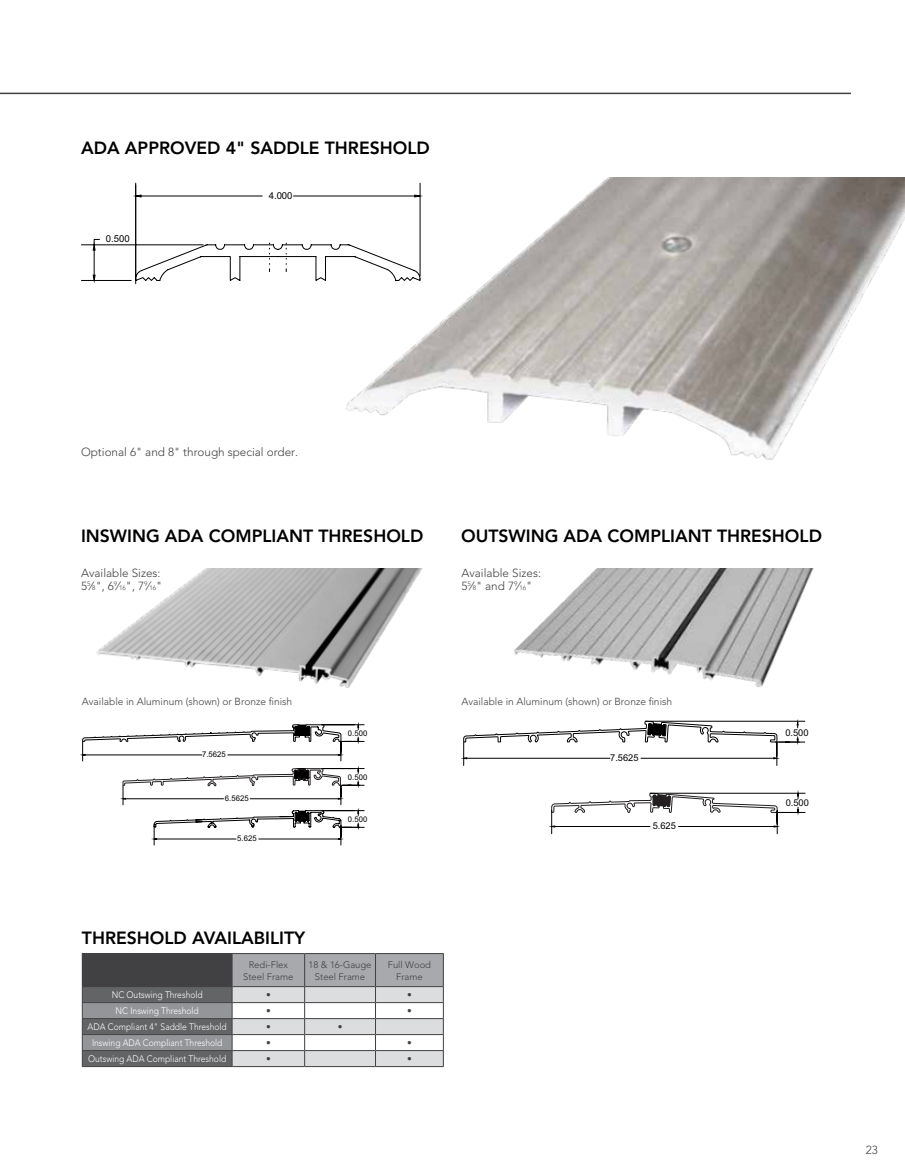
<style>
.page{position:relative;width:905px;height:1175px;background:#fff}
.page>*{position:absolute;margin:0;border:0;box-sizing:border-box;transform-origin:0 0}
.t1{font:800 17.55px "Avenir LT Std";color:#000}
.t2{font:300 11.7px/13.2px "Avenir LT Std";color:#414042}
.t3{font:300 10.2px "Avenir LT Std";color:#414042}
.t4{font:9.6px "Arial";color:#000}
.t5{font:300 9.45px "Avenir LT Std";color:#fff;scale:.9 1}
.t6{font:300 9.45px/11.7px "Avenir LT Std";color:#414042;text-align:center}
.t7{font:9.3px "Arial";color:#000}
.t8{font:7.8px "Arial";color:#000}
.s1{font-size:6.45px}
</style>
<div class="page">
<img style="left:346px;top:178px;width:558px;height:282px">
<img style="left:96px;top:568px;width:327px;height:120px">
<svg style="left:154px;top:810px;width:210px;height:35px"></svg>
<svg style="left:82px;top:724px;width:282px;height:80px"></svg>
<svg style="left:81px;top:182px;width:340px;height:102px"></svg>
<img style="left:514px;top:568px;width:300px;height:119px">
<svg style="left:551px;top:790px;width:254px;height:45px"></svg>
<svg style="left:463px;top:720px;width:341px;height:45px"></svg>
<hr style="left:82px;top:1066px;width:150px;height:1px;background:#414042">
<svg style="left:82px;top:953px;width:362px;height:113px;background:#a0a1a3"></svg>
<hr style="left:232px;top:1066px;width:72px;height:1px;background:#414042">
<hr style="left:304px;top:1066px;width:71px;height:1px;background:#414042">
<hr style="left:375px;top:1066px;width:69px;height:1px;background:#414042">
<hr style="left:0;top:93px;width:850px;height:1px;background:#414042">
<h1 class="t1" style="left:81px;top:137px;width:350px">ADA APPROVED 4" SADDLE THRESHOLD</h1>
<p class="t4" style="left:106px;top:232px;width:25px">0.500</p>
<p class="t4" style="left:269px;top:189px;width:25px">4.000</p>
<p class="t2" style="left:81px;top:445px;width:219px">Optional 6" and 8" through special order.</p>
<h1 class="t1" style="left:81px;top:525px;width:344px">INSWING ADA COMPLIANT THRESHOLD</h1>
<p class="t2" style="left:81px;top:566px;width:83px">Available Sizes:<br>5<sup>5</sup>⁄<span class="s1">8</span>", 6<sup>9</sup>⁄<span class="s1">16</span>", 7<sup>9</sup>⁄<span class="s1">16</span>"</p>
<h1 class="t1" style="left:461px;top:525px;width:362px">OUTSWING ADA COMPLIANT THRESHOLD</h1>
<p class="t2" style="left:461px;top:566px;width:81px">Available Sizes:<br>5<sup>5</sup>⁄<span class="s1">8</span>" and 7<sup>9</sup>⁄<span class="s1">16</span>"</p>
<p class="t3" style="left:82px;top:695px;width:212px">Available in Aluminum (shown) or Bronze finish</p>
<p class="t8" style="left:202px;top:749px;width:25px">7.5625</p>
<p class="t8" style="left:225px;top:793px;width:25px">6.5625</p>
<p class="t8" style="left:237px;top:833px;width:21px">5.625</p>
<p class="t8" style="left:348px;top:728px;width:21px">0.500</p>
<p class="t8" style="left:348px;top:772px;width:21px">0.500</p>
<p class="t8" style="left:348px;top:814px;width:21px">0.500</p>
<p class="t3" style="left:461px;top:695px;width:212px">Available in Aluminum (shown) or Bronze finish</p>
<p class="t7" style="left:610px;top:751px;width:30px">7.5625</p>
<p class="t7" style="left:652px;top:820px;width:25px">5.625</p>
<h1 class="t1" style="left:82px;top:927px;width:225px">THRESHOLD AVAILABILITY</h1>
<p class="t6" style="left:243px;top:958px;width:52px">Redi-Flex<br>Steel Frame</p>
<p class="t6" style="left:308px;top:958px;width:64px">18 &amp; 16-Gauge<br>Steel Frame</p>
<p class="t6" style="left:388px;top:958px;width:45px">Full Wood<br>Frame</p>
<p class="t5" style="left:112px;top:989px;width:103px">NC Outswing Threshold</p>
<p class="t6" style="left:266px;top:989px;width:6px">•</p>
<p class="t6" style="left:407px;top:989px;width:6px">•</p>
<p class="t5" style="left:116px;top:1005px;width:94px">NC Inswing Threshold</p>
<p class="t6" style="left:266px;top:1005px;width:6px">•</p>
<p class="t6" style="left:407px;top:1005px;width:6px">•</p>
<p class="t5" style="left:88px;top:1021px;width:156px">ADA Compliant 4" Saddle Threshold</p>
<p class="t6" style="left:266px;top:1021px;width:6px">•</p>
<p class="t6" style="left:338px;top:1021px;width:6px">•</p>
<p class="t5" style="left:92px;top:1037px;width:146px">Inswing ADA Compliant Threshold</p>
<p class="t6" style="left:266px;top:1037px;width:6px">•</p>
<p class="t6" style="left:407px;top:1037px;width:6px">•</p>
<p class="t5" style="left:88px;top:1053px;width:155px">Outswing ADA Compliant Threshold</p>
<p class="t6" style="left:266px;top:1053px;width:6px">•</p>
<p class="t6" style="left:407px;top:1053px;width:6px">•</p>
<p class="t7" style="left:785px;top:726px;width:25px">0.500</p>
<p class="t7" style="left:785px;top:797px;width:25px">0.500</p>
<p class="t2" style="left:865px;top:1143px;width:14px">23</p>
</div>
